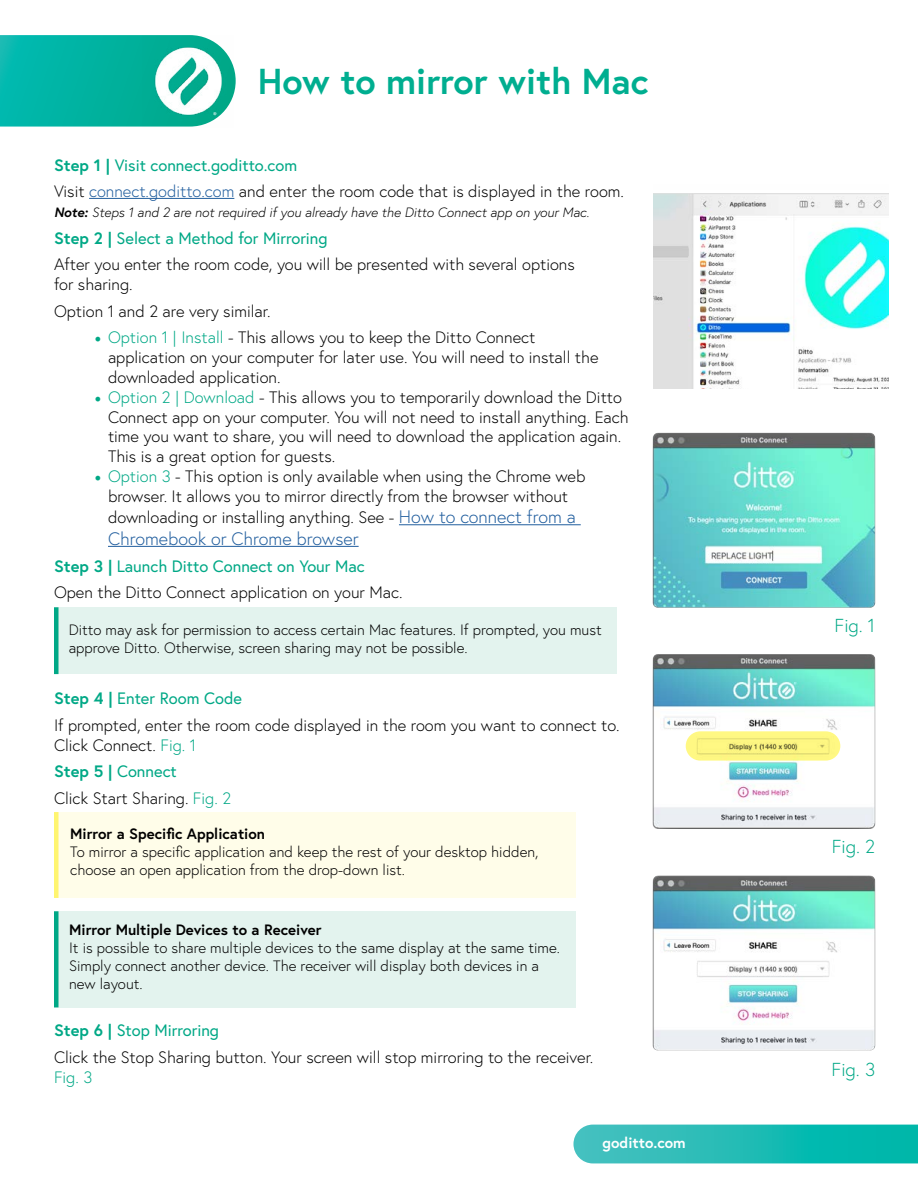
<style>
.page{position:relative;width:918px;height:1188px;background:#fff}
.page>*{position:absolute;margin:0;border:0;box-sizing:border-box;transform-origin:0 0}
.t1{font:700 36px "Europa";color:#00ae90}
.t2{font:300 18.75px "Europa";color:#00a886}
.t3{font:300 18px "Europa";color:#215e9e}
.t4{font:300 16.5px/26.5px "Europa";color:#000}
.t5{font:300 16.5px "Europa";color:#00a886}
.t6{font:300 15px/18px "Europa";color:#000}
.t7{font:700 15px "Europa";color:#000}
.t8{font:700 15px "Europa";color:#fff}
.t9{font:italic 300 13.5px "Europa";color:#000}
.s1{font-weight:700;color:#00a886}
.s2{font-weight:400;color:#00a886}
.s3{color:#215e9e}
.s4{font-weight:700}
.s5{font-family:"Minion Pro";font-weight:400;font-size:18px;color:#00a886}
.s6{color:#00a886}
.s7{font-size:18px;color:#215e9e}
</style>
<div class="page">
<svg style="left:0;top:35px;width:236px;height:92px"></svg>
<img style="left:142px;top:36px;width:92px;height:91px">
<svg style="left:573px;top:1125px;width:345px;height:38px"></svg>
<div style="left:54px;top:607px;width:563px;height:67px;background:#e3f3ee"></div>
<hr style="left:54px;top:607px;width:4px;height:67px;background:#00a886">
<hr style="left:89px;top:198px;width:145px;height:1px;background:#215e9e">
<hr style="left:399px;top:524px;width:182px;height:1px;background:#215e9e">
<hr style="left:108px;top:546px;width:251px;height:1px;background:#215e9e">
<div style="left:54px;top:812px;width:522px;height:86px;background:#fffde9"></div>
<hr style="left:54px;top:812px;width:4px;height:86px;background:#fff570">
<div style="left:54px;top:911px;width:522px;height:96px;background:#e3f3ee"></div>
<hr style="left:54px;top:911px;width:4px;height:96px;background:#00a886">
<img style="left:654px;top:193px;width:234px;height:196px">
<img style="left:653px;top:433px;width:222px;height:175px">
<img style="left:653px;top:654px;width:222px;height:175px">
<img style="left:653px;top:875px;width:222px;height:175px">
<svg style="left:686px;top:731px;width:154px;height:30px;fill:#fef782"></svg>
<h1 class="t1" style="left:258px;top:57px;width:392px">How to mirror with Mac</h1>
<p class="t4" style="left:54px;top:151px;width:572px"><span class="s1">Step 1 |</span> <span class="s2">Visit connect.goditto.com<br></span>Visit <span class="s3">connect.goditto.com</span> and enter the room code that is displayed in the room.</p>
<p class="t9" style="left:54px;top:204px;width:537px"><span class="s4">Note:</span> Steps 1 and 2 are not required if you already have the Ditto Connect app on your Mac.</p>
<p class="t4" style="left:54px;top:225px;width:522px"><span class="s1">Step 2 |</span> <span class="s2">Select a Method for Mirroring<br></span>After you enter the room code, you will be presented with several options</p>
<p class="t4" style="left:54px;top:271px;width:218px">for sharing.<br>Option 1 and 2 are very similar.</p>
<p class="t4" style="left:108px;top:328px;width:492px;line-height:19.8px;text-indent:-14px"><span class="s5">•</span> <span class="s6">Option 1 | Install</span> - This allows you to keep the Ditto Connect application on your computer for later use. You will need to install the downloaded application.</p>
<p class="t4" style="left:108px;top:387px;width:522px;line-height:19.8px;text-indent:-14px"><span class="s5">•</span> <span class="s6">Option 2 | Download</span> - This allows you to temporarily download the Ditto Connect app on your computer. You will not need to install anything. Each time you want to share, you will need to download the application again.<br>This is a great option for guests.</p>
<p class="t4" style="left:94px;top:466px;width:493px;line-height:19.8px;text-align:center"><span class="s5">•</span> <span class="s6">Option 3</span> - This option is only available when using the Chrome web browser. It allows you to mirror directly from the browser without</p>
<p class="t4" style="left:108px;top:504px;width:469px">downloading or installing anything. See - <span class="s7">How to connect from a</span></p>
<p class="t3" style="left:108px;top:527px;width:252px">Chromebook or Chrome browser</p>
<p class="t4" style="left:54px;top:552px;width:350px"><span class="s1">Step 3 |</span> <span class="s2">Launch Ditto Connect on Your Mac<br></span>Open the Ditto Connect application on your Mac.</p>
<p class="t6" style="left:69px;top:621px;width:534px">Ditto may ask for permission to access certain Mac features. If prompted, you must approve Ditto. Otherwise, screen sharing may not be possible.</p>
<p class="t4" style="left:54px;top:685px;width:567px"><span class="s1">Step 4 |</span> <span class="s2">Enter Room Code<br></span>If prompted, enter the room code displayed in the room you want to connect to.</p>
<p class="t4" style="left:54px;top:731px;width:179px">Click Connect. <span class="s6">Fig. 1<br></span><span class="s1">Step 5 |</span> <span class="s2">Connect<br></span>Click Start Sharing. <span class="s6">Fig. 2</span></p>
<p class="t7" style="left:70px;top:824px;width:196px">Mirror a Specific Application</p>
<p class="t6" style="left:70px;top:843px;width:470px">To mirror a specific application and keep the rest of your desktop hidden, choose an open application from the drop-down list.</p>
<p class="t7" style="left:69px;top:920px;width:254px">Mirror Multiple Devices to a Receiver</p>
<p class="t6" style="left:69px;top:939px;width:492px">It is possible to share multiple devices to the same display at the same time.<br>Simply connect another device. The receiver will display both devices in a new layout.</p>
<p class="t4" style="left:54px;top:1017px;width:541px"><span class="s1">Step 6 |</span> <span class="s2">Stop Mirroring<br></span>Click the Stop Sharing button. Your screen will stop mirroring to the receiver.</p>
<p class="t5" style="left:54px;top:1067px;width:40px">Fig. 3</p>
<p class="t8" style="left:603px;top:1133px;width:85px">goditto.com</p>
<p class="t2" style="left:835px;top:614px;width:42px">Fig. 1</p>
<p class="t2" style="left:832px;top:834px;width:45px">Fig. 2</p>
<p class="t2" style="left:832px;top:1058px;width:45px">Fig. 3</p>
</div>
